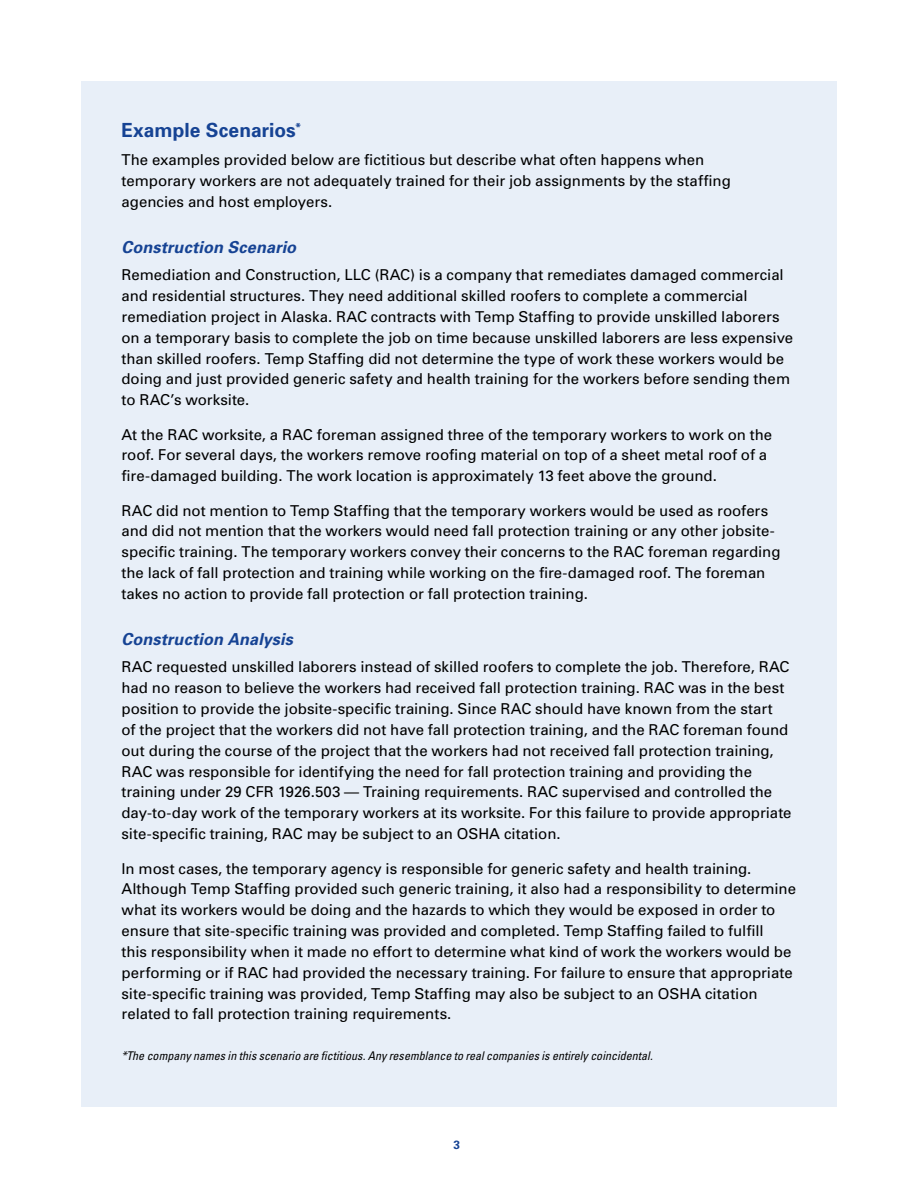
<style>
.page{position:relative;width:918px;height:1188px;background:#fff}
.page>*{position:absolute;margin:0;border:0;box-sizing:border-box;transform-origin:0 0}
.Subhead{font:700 19.5px "Univers";letter-spacing:.005em;color:#164394}
.Sub-Subhead{font:italic 700 16.5px "Univers";letter-spacing:.01em;color:#164394}
.Bodytext{font:15px/20.9px "Univers";letter-spacing:-.005em;color:#000}
.t1{font:italic condensed 12px "Univers";color:#000}
.t2{font:700 12px "Univers";color:#164394}
</style>
<div class="page">
<div style="left:81px;top:81px;width:756px;height:1026px;background:#e8eff8"></div>
<p class="Subhead" style="left:122px;top:118px;width:181px">Example Scenarios<sup>*</sup></p>
<p class="Bodytext" style="left:122px;top:149px;width:611px">The examples provided below are fictitious but describe what often happens when temporary workers are not adequately trained for their job assignments by the staffing agencies and host employers.</p>
<p class="Sub-Subhead" style="left:122px;top:236px;width:176px">Construction Scenario</p>
<p class="Bodytext" style="left:122px;top:264px;width:673px">Remediation and Construction, LLC (RAC) is a company that remediates damaged commercial and residential structures. They need additional skilled roofers to complete a commercial remediation project in Alaska. RAC contracts with Temp Staffing to provide unskilled laborers on a temporary basis to complete the job on time because unskilled laborers are less expensive than skilled roofers. Temp Staffing did not determine the type of work these workers would be doing and just provided generic safety and health training for the workers before sending them to RAC’s worksite.</p>
<p class="Bodytext" style="left:122px;top:424px;width:652px">At the RAC worksite, a RAC foreman assigned three of the temporary workers to work on the roof. For several days, the workers remove roofing material on top of a sheet metal roof of a fire-damaged building. The work location is approximately 13 feet above the ground.</p>
<p class="Bodytext" style="left:122px;top:500px;width:661px">RAC did not mention to Temp Staffing that the temporary workers would be used as roofers and did not mention that the workers would need fall protection training or any other jobsite&shy;specific training. The temporary workers convey their concerns to the RAC foreman regarding the lack of fall protection and training while working on the fire-damaged roof. The foreman takes no action to provide fall protection or fall protection training.</p>
<p class="Sub-Subhead" style="left:122px;top:628px;width:173px">Construction Analysis</p>
<p class="Bodytext" style="left:122px;top:656px;width:672px">RAC requested unskilled laborers instead of skilled roofers to complete the job. Therefore, RAC had no reason to believe the workers had received fall protection training. RAC was in the best position to provide the jobsite-specific training. Since RAC should have known from the start<br>of the project that the workers did not have fall protection training, and the RAC foreman found out during the course of the project that the workers had not received fall protection training, RAC was responsible for identifying the need for fall protection training and providing the training under 29 CFR 1926.503 — Training requirements. RAC supervised and controlled the day-to-day work of the temporary workers at its worksite. For this failure to provide appropriate site-specific training, RAC may be subject to an OSHA citation.</p>
<p class="Bodytext" style="left:122px;top:858px;width:676px">In most cases, the temporary agency is responsible for generic safety and health training.<br>Although Temp Staffing provided such generic training, it also had a responsibility to determine what its workers would be doing and the hazards to which they would be exposed in order to ensure that site-specific training was provided and completed. Temp Staffing failed to fulfill<br>this responsibility when it made no effort to determine what kind of work the workers would be performing or if RAC had provided the necessary training. For failure to ensure that appropriate site-specific training was provided, Temp Staffing may also be subject to an OSHA citation related to fall protection training requirements.</p>
<p class="t1" style="left:122px;top:1048px;width:533px">*The company names in this scenario are fictitious. Any resemblance to real companies is entirely coincidental.</p>
<p class="t2" style="left:454px;top:1137px;width:8px">3</p>
</div>
